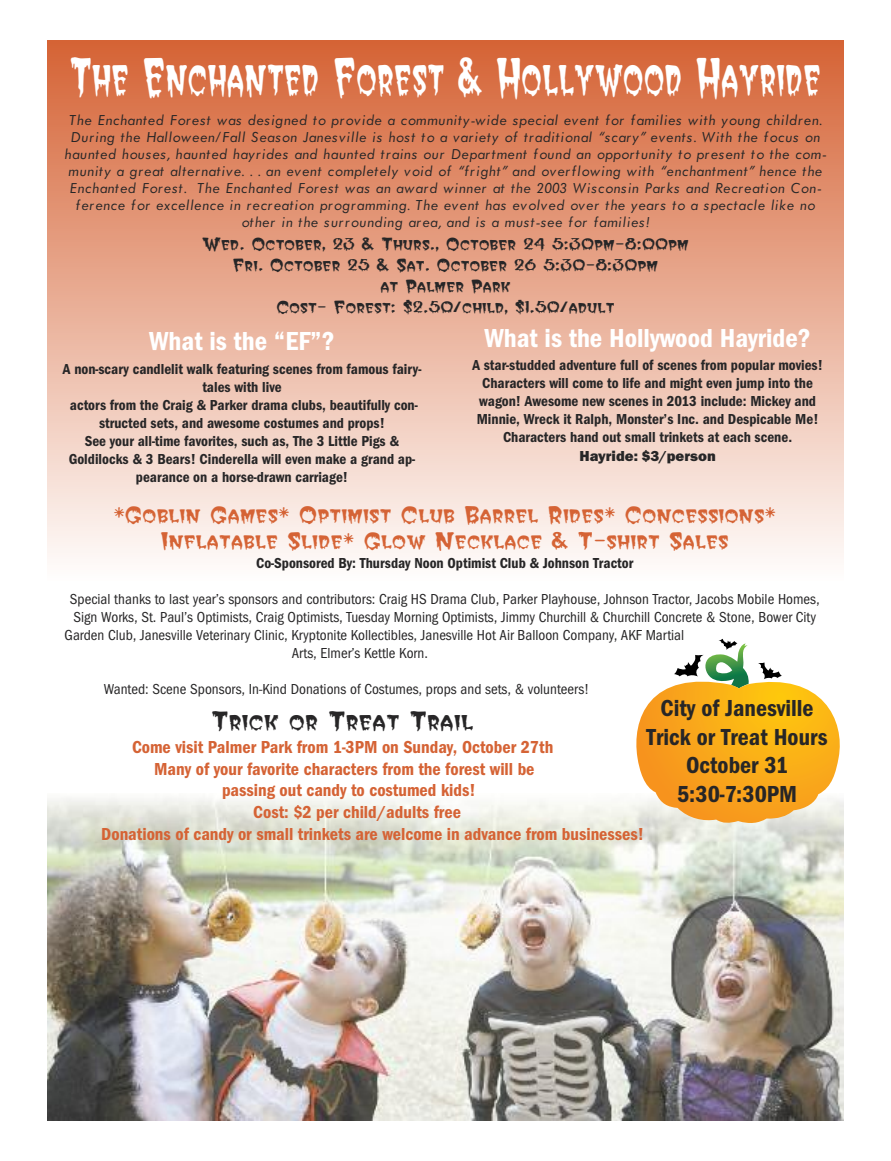
<style>
.page{position:relative;width:891px;height:1161px;background:#fff}
.page>*{position:absolute;margin:0;border:0;box-sizing:border-box;transform-origin:0 0}
.t1{font:54px "Halloween";color:#fff;scale:.65 1}
.t2{font:600 27px "Franklin Got Cd ITC";color:#fff}
.t3{font:27px "Halloween";color:#272627}
.t4{font:24px/25.5px "Halloween";color:#d56335;text-align:center}
.t5{font:600 24px/28.8px "Franklin Got Cd ITC";color:#272627;text-align:center}
.t6{font:600 18px "Franklin Got Cd ITC";color:#d56335}
.t7{font:18px/21px "Halloween";color:#272627;text-align:center}
.t8{font:600 15px/18px "Franklin Got Cd ITC";color:#272627;text-align:center}
.t9{font:15px "Franklin Got Cd ITC";color:#272627}
.t10{font:800 15px "Franklin Got Md ITC";color:#272627}
.t11{font:italic 13.5px/17px "Futurist";color:#272627;text-align:center}
</style>
<div class="page">
<div style="left:47px;top:40px;width:797px;height:540px;background:linear-gradient(to bottom,#d56334,#fefdfc)"></div>
<img style="left:47px;top:918px;width:797px;height:202px">
<img style="left:47px;top:797px;width:797px;height:121px">
<svg style="left:636px;top:639px;width:204px;height:184px"></svg>
<h1 class="t1" style="left:70px;top:40px;width:1158px">The Enchanted Forest &amp; Hollywood Hayride</h1>
<p class="t11" style="left:64px;top:112px;width:764px">The Enchanted Forest was designed to provide a community-wide special event for families with young children.<br>During the Halloween/Fall Season Janesville is host to a variety of traditional “scary” events. With the focus on haunted houses, haunted hayrides and haunted trains our Department found an opportunity to present to the com&shy;munity a great alternative. . . an event completely void of “fright” and overflowing with “enchantment” hence the Enchanted Forest. The Enchanted Forest was an award winner at the 2003 Wisconsin Parks and Recreation Con&shy;ference for excellence in recreation programming. The event has evolved over the years to a spectacle like no other in the surrounding area, and is a must-see for families!</p>
<h3 class="t7" style="left:202px;top:232px;width:488px">Wed. October, 23 &amp; Thurs., October 24 5:30pm-8:00pm Fri. October 25 &amp; Sat. October 26 5:30-8:30pm<br>at Palmer Park<br>Cost- Forest: $2.50/child, $1.50/adult</h3>
<h2 class="t2" style="left:149px;top:325px;width:187px">What is the “EF”?</h2>
<p class="t8" style="left:63px;top:360px;width:360px">A non-scary candlelit walk featuring scenes from famous fairy&shy;tales with live<br>actors from the Craig &amp; Parker drama clubs, beautifully con&shy;structed sets, and awesome costumes and props!<br>See your all-time favorites, such as, The 3 Little Pigs &amp; Goldilocks &amp; 3 Bears! Cinderella will even make a grand ap&shy;pearance on a horse-drawn carriage!</p>
<h2 class="t2" style="left:484px;top:322px;width:328px">What is the Hollywood Hayride?</h2>
<p class="t8" style="left:472px;top:356px;width:352px">A star-studded adventure full of scenes from popular movies!<br>Characters will come to life and might even jump into the wagon! Awesome new scenes in 2013 include: Mickey and Minnie, Wreck it Ralph, Monster’s Inc. and Despicable Me!<br>Characters hand out small trinkets at each scene.</p>
<p class="t10" style="left:579px;top:447px;width:138px">Hayride: $3/person</p>
<h3 class="t4" style="left:113px;top:500px;width:664px">*Goblin Games* Optimist Club Barrel Rides* Concessions*<br>Inflatable Slide* Glow Necklace &amp; T-shirt Sales</h3>
<p class="t8" style="left:256px;top:554px;width:379px">Co-Sponsored By: Thursday Noon Optimist Club &amp; Johnson Tractor</p>
<p class="t9" style="left:70px;top:590px;width:751px">Special thanks to last year’s sponsors and contributors: Craig HS Drama Club, Parker Playhouse, Johnson Tractor, Jacobs Mobile Homes,</p>
<p class="t9" style="left:74px;top:608px;width:744px">Sign Works, St. Paul’s Optimists, Craig Optimists, Tuesday Morning Optimists, Jimmy Churchill &amp; Churchill Concrete &amp; Stone, Bower City</p>
<p class="t9" style="left:65px;top:626px;width:621px">Garden Club, Janesville Veterinary Clinic, Kryptonite Kollectibles, Janesville Hot Air Balloon Company, AKF Martial</p>
<p class="t9" style="left:292px;top:644px;width:138px">Arts, Elmer’s Kettle Korn.</p>
<p class="t9" style="left:104px;top:680px;width:487px">Wanted: Scene Sponsors, In-Kind Donations of Costumes, props and sets, &amp; volunteers!</p>
<h2 class="t3" style="left:212px;top:703px;width:263px">Trick or Treat Trail</h2>
<h3 class="t6" style="left:132px;top:736px;width:423px">Come visit Palmer Park from 1-3PM on Sunday, October 27th</h3>
<h3 class="t6" style="left:154px;top:758px;width:382px">Many of your favorite characters from the forest will be</h3>
<h3 class="t6" style="left:222px;top:780px;width:255px">passing out candy to costumed kids!</h3>
<h3 class="t6" style="left:253px;top:801px;width:209px">Cost: $2 per child/adults free</h3>
<h3 class="t6" style="left:101px;top:823px;width:544px">Donations of candy or small trinkets are welcome in advance from businesses!</h3>
<h3 class="t5" style="left:647px;top:693px;width:183px">City of Janesville<br>Trick or Treat Hours<br>October 31<br>5:30-7:30PM</h3>
</div>
